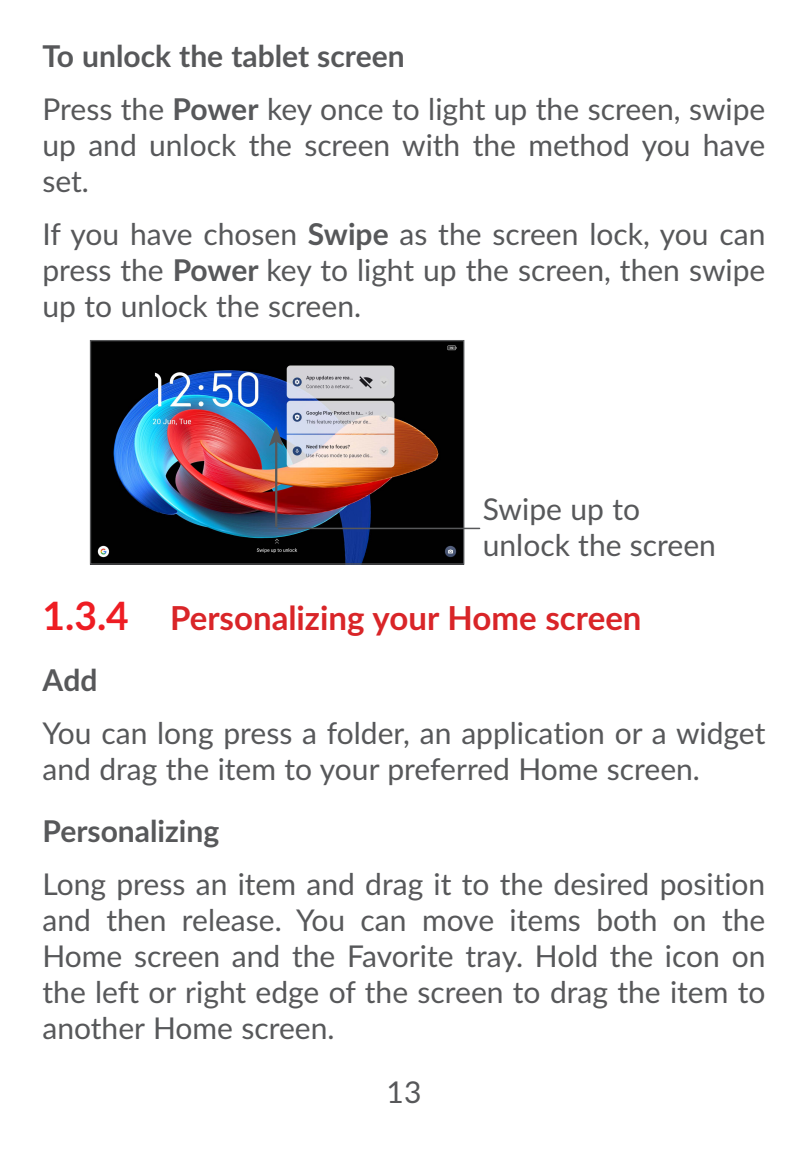
<style>
.page{position:relative;width:808px;height:1149px;background:#fff}
.page>*{position:absolute;margin:0;border:0;box-sizing:border-box;transform-origin:0 0}
.t1{font:700 33px "Lato";color:#d92528}
.Body{font:30px/36px "Lato";color:#57585a;text-align:justify}
.Heading_3{font:700 30px "Lato";color:#57585a}
.Callout_L{font:30px/36px "Lato";color:#57585a}
.s1{font-weight:700}
.s2{font-size:39px;color:#ee1d23}
</style>
<div class="page">
<img style="left:92px;top:342px;width:370px;height:220px">
<div style="left:90px;top:340px;width:374px;height:224px;border:1px solid #57585a"></div>
<hr style="left:279px;top:527px;width:201px;height:2px;background:#57585a">
<hr style="left:275px;top:441px;width:2px;height:85px;background:#57585a">
<svg style="left:269px;top:426px;width:14px;height:20px"></svg>
<p class="Heading_3" style="left:43px;top:34px;width:364px">To unlock the tablet screen</p>
<p class="Body" style="left:43px;top:90px;width:724px">Press the <span class="s1">Power</span> key once to light up the screen, swipe up and unlock the screen with the method you have set.</p>
<p class="Body" style="left:43px;top:215px;width:724px">If you have chosen <span class="s1">Swipe</span> as the screen lock, you can press the <span class="s1">Power</span> key to light up the screen, then swipe up to unlock the screen.</p>
<p class="Callout_L" style="left:483px;top:489px;width:235px">Swipe up to unlock the screen</p>
<p class="t1" style="left:43px;top:593px;width:600px"><span class="s2">1.3.4</span> Personalizing your Home screen</p>
<p class="Heading_3" style="left:43px;top:658px;width:56px">Add</p>
<p class="Body" style="left:43px;top:714px;width:724px">You can long press a folder, an application or a widget and drag the item to your preferred Home screen.</p>
<p class="Heading_3" style="left:43px;top:808px;width:178px">Personalizing</p>
<p class="Body" style="left:43px;top:864px;width:724px">Long press an item and drag it to the desired position and then release. You can move items both on the Home screen and the Favorite tray. Hold the icon on the left or right edge of the screen to drag the item to another Home screen.</p>
<p class="Body" style="left:387px;top:1072px;width:36px">13</p>
</div>
